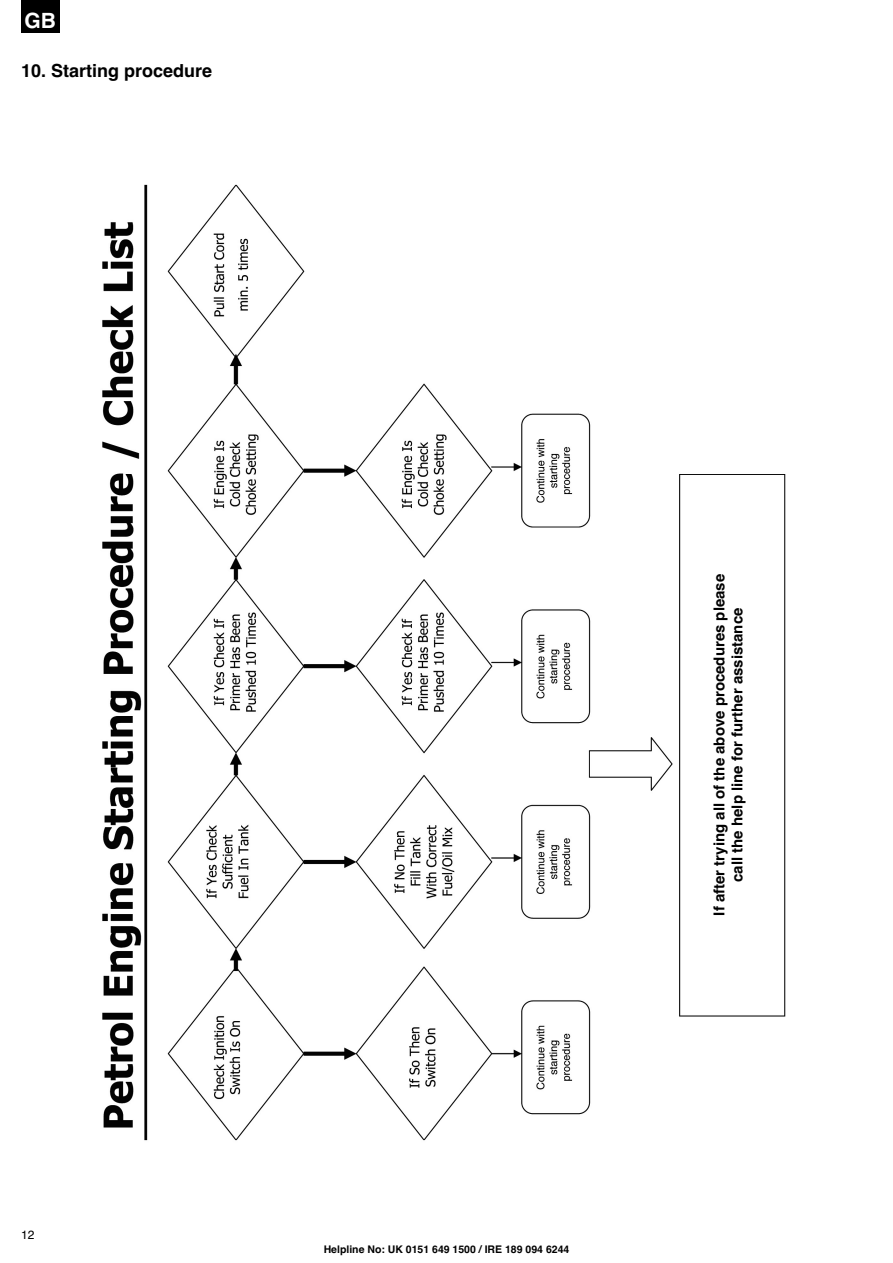
<style>
.page{position:relative;width:893px;height:1263px;background:#fff}
.page>*{position:absolute;margin:0;border:0;box-sizing:border-box;transform-origin:0 0}
.t1{font:700 21px "Helvetica";color:#fff}
.t2{font:700 18px "Helvetica";color:#000}
.t3{font:700 15px/18px "Helvetica";color:#000;text-align:center}
.t4{font:12px "Helvetica";color:#000}
.t5{font:700 10.5px "Helvetica";color:#000}
</style>
<div class="page">
<div style="left:21px;top:0;width:39px;height:32px;background:#000"></div>
<img style="left:102px;top:184px;width:684px;height:957px">
<div style="left:690px;top:487px;width:83px;height:516px;background:#fff"></div>
<h1 class="t1" style="left:25px;top:13px;width:33px">GB</h1>
<p class="t2" style="left:21px;top:64px;width:193px">10. Starting procedure</p>
<p class="t4" style="left:21px;top:1230px;width:15px">12</p>
<p class="t5" style="left:324px;top:1246px;width:247px">Helpline No: UK 0151 649 1500 / IRE 189 094 6244</p>
<p class="t3" style="left:712px;top:916px;width:343px;rotate:-90deg">If after trying all of the above procedures please call the help line for further assistance</p>
</div>
